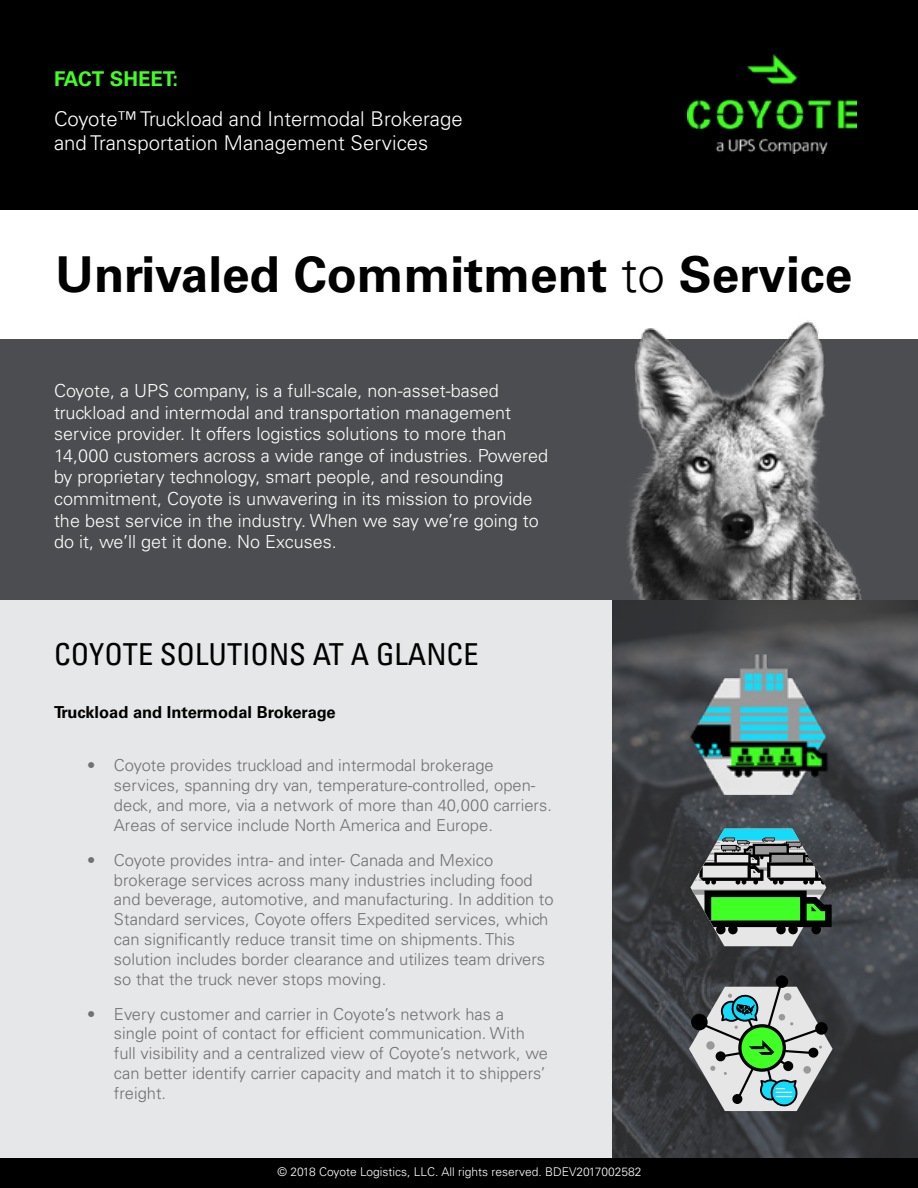
<style>
.page{position:relative;width:918px;height:1188px;background:#fff}
.page>*{position:absolute;margin:0;border:0;box-sizing:border-box;transform-origin:0 0}
.t1{font:700 49.5px "Univers LT Std";color:#000}
.t2{font:condensed 30.3px "Univers LT Std";color:#000}
.t3{font:300 20.4px/24.5px "Univers LT Std";color:#fff}
.t4{font:700 20.4px "Univers LT Std";color:#41ff23}
.t5{font:300 18px/21.6px "Univers LT Std";color:#fff}
.t6{font:300 16.5px/19.8px "Univers LT Std";color:#717073}
.t7{font:700 16.5px "Univers LT Std";color:#000}
.t8{font:300 12px "Univers LT Std";color:#fff}
.s1{font-weight:300}
</style>
<div class="page">
<img style="left:610px;top:599px;width:308px;height:559px">
<div style="left:0;top:339px;width:918px;height:260px;background:#4c4d50"></div>
<div style="left:0;top:600px;width:612px;height:588px;background:#e6e7e8"></div>
<div style="left:0;top:0;width:918px;height:210px;background:#000"></div>
<div style="left:0;top:1158px;width:918px;height:30px;background:#000"></div>
<img style="left:687px;top:54px;width:170px;height:99px">
<img style="left:615px;top:320px;width:303px;height:280px">
<img style="left:682px;top:644px;width:159px;height:150px">
<div style="left:776px;top:975px;width:12px;height:13px;background:#000;border-radius:50%"></div>
<svg style="left:689px;top:981px;width:144px;height:130px;background:#839a8e"></svg>
<svg style="left:690px;top:829px;width:142px;height:117px;background:#5f8367"></svg>
<p class="t4" style="left:54px;top:67px;width:126px">FACT SHEET:</p>
<p class="t3" style="left:54px;top:106px;width:410px">Coyote™ Truckload and Intermodal Brokerage and Transportation Management Services</p>
<h1 class="t1" style="left:56px;top:245px;width:798px">Unrivaled Commitment <span class="s1">to</span> Service</h1>
<p class="t5" style="left:54px;top:380px;width:496px">Coyote, a UPS company, is a full-scale, non-asset-based truckload and intermodal and transportation management service provider. It offers logistics solutions to more than 14,000 customers across a wide range of industries. Powered by proprietary technology, smart people, and resounding commitment, Coyote is unwavering in its mission to provide the best service in the industry. When we say we’re going to do it, we’ll get it done. No Excuses.</p>
<h2 class="t2" style="left:54px;top:635px;width:426px">COYOTE SOLUTIONS AT A GLANCE</h2>
<p class="t7" style="left:54px;top:703px;width:283px">Truckload and Intermodal Brokerage</p>
<p class="t6" style="left:114px;top:756px;width:439px;text-indent:-27px">• Coyote provides truckload and intermodal brokerage services, spanning dry van, temperature-controlled, open&shy;deck, and more, via a network of more than 40,000 carriers.<br>Areas of service include North America and Europe.</p>
<p class="t6" style="left:114px;top:850px;width:441px;text-indent:-27px">• Coyote provides intra- and inter- Canada and Mexico brokerage services across many industries including food and beverage, automotive, and manufacturing. In addition to Standard services, Coyote offers Expedited services, which can significantly reduce transit time on shipments. This solution includes border clearance and utilizes team drivers so that the truck never stops moving.</p>
<p class="t6" style="left:114px;top:1004px;width:436px;text-indent:-27px">• Every customer and carrier in Coyote’s network has a single point of contact for efficient communication. With full visibility and a centralized view of Coyote’s network, we can better identify carrier capacity and match it to shippers’ freight.</p>
<p class="t8" style="left:278px;top:1164px;width:366px">© 2018 Coyote Logistics, LLC. All rights reserved. BDEV2017002582</p>
</div>
